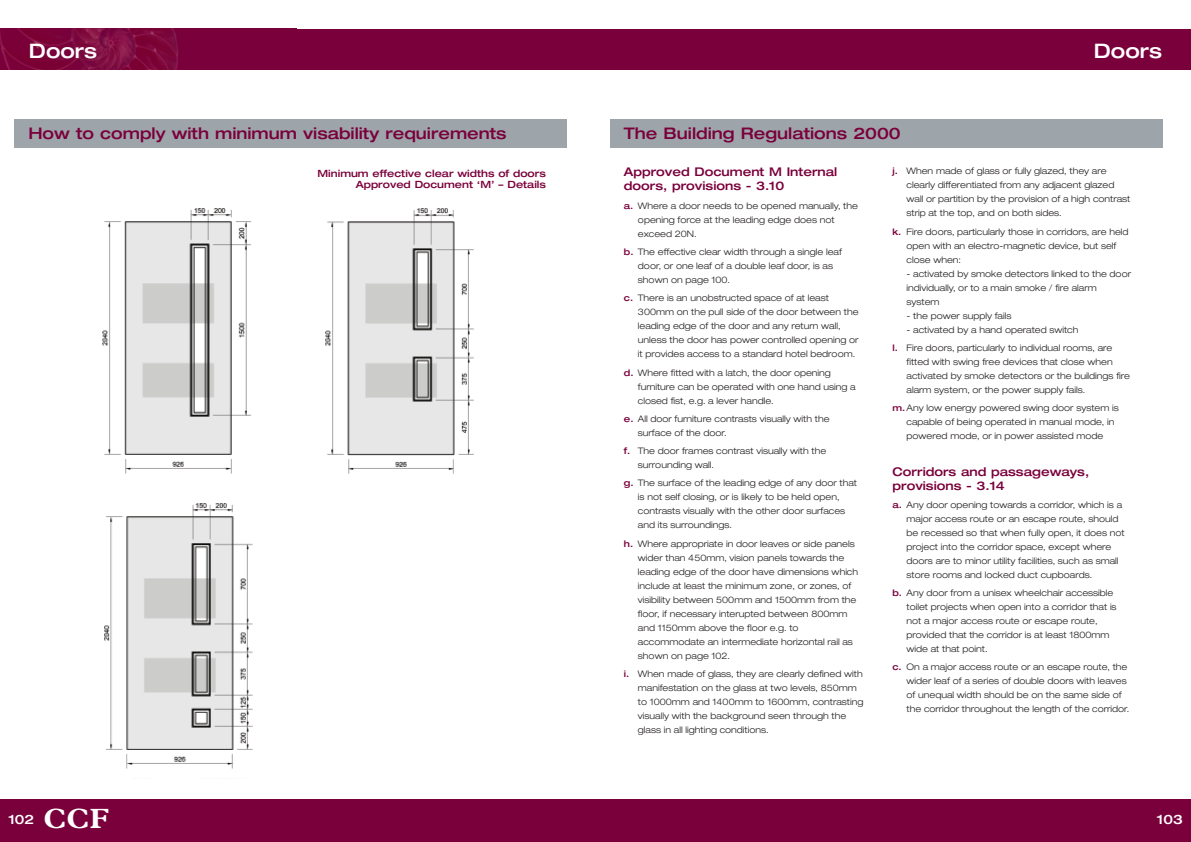
<style>
.page{position:relative;width:1191px;height:842px;background:#fff}
.page>*{position:absolute;margin:0;border:0;box-sizing:border-box;transform-origin:0 0}
.t1{font:500 expanded 20px "Helvetica Neue LT";color:#fff}
.t2{font:500 expanded 16px "Helvetica Neue LT";color:#7a003b}
.t3{font:500 expanded 13px "Helvetica Neue LT";color:#fff}
.t4{font:500 expanded 12px/14px "Helvetica Neue LT";color:#7a003b}
.t5{font:500 expanded 10px/11px "Helvetica Neue LT";color:#7a003b;text-align:right}
.t6{font:300 expanded 9px/14px "Helvetica Neue LT";color:#231f20}
.s1{font-weight:500;color:#7a003b}
.s2{font-family:"Plantin";font-weight:700;font-stretch:normal;font-size:28px}
</style>
<div class="page">
<div style="left:595px;top:29px;width:596px;height:40px;background:#7a003b"></div>
<div style="left:595px;top:799px;width:596px;height:43px;background:#7a003b"></div>
<div style="left:0;top:29px;width:595px;height:40px;background:#7a003b"></div>
<img style="left:0;top:29px;width:178px;height:40px">
<img style="left:104px;top:503px;width:149px;height:266px">
<div style="left:609px;top:119px;width:553px;height:28px;background:#9da5ab"></div>
<div style="left:14px;top:119px;width:553px;height:28px;background:#9da5ab"></div>
<img style="left:102px;top:208px;width:149px;height:266px">
<img style="left:325px;top:208px;width:149px;height:266px">
<div style="left:0;top:799px;width:595px;height:43px;background:#7a003b"></div>
<h1 class="t1" style="left:29px;top:43px;width:70px">Doors</h1>
<h1 class="t1" style="left:1093px;top:43px;width:70px">Doors</h1>
<h2 class="t2" style="left:28px;top:128px;width:480px">How to comply with minimum visability requirements</h2>
<p class="t5" style="left:317px;top:169px;width:230px">Minimum effective clear widths of doors<br>Approved Document ‘M’ – Details</p>
<h2 class="t2" style="left:624px;top:128px;width:278px">The Building Regulations 2000</h2>
<h3 class="t4" style="left:624px;top:166px;width:215px">Approved Document M Internal doors, provisions - 3.10</h3>
<p class="t6" style="left:638px;top:199px;width:221px;text-indent:-14px"><span class="s1">a.</span> Where a door needs to be opened manually, the opening force at the leading edge does not exceed 20N.</p>
<p class="t6" style="left:638px;top:246px;width:205px;text-indent:-14px"><span class="s1">b.</span> The effective clear width through a single leaf door, or one leaf of a double leaf door, is as shown on page 100.</p>
<p class="t6" style="left:638px;top:292px;width:222px;text-indent:-14px"><span class="s1">c.</span> There is an unobstructed space of at least 300mm on the pull side of the door between the leading edge of the door and any return wall, unless the door has power controlled opening or it provides access to a standard hotel bedroom.</p>
<p class="t6" style="left:638px;top:366px;width:219px;text-indent:-14px"><span class="s1">d.</span> Where fitted with a latch, the door opening furniture can be operated with one hand using a closed fist, e.g. a lever handle.</p>
<p class="t6" style="left:638px;top:412px;width:193px;text-indent:-14px"><span class="s1">e.</span> All door furniture contrasts visually with the surface of the door.</p>
<p class="t6" style="left:638px;top:445px;width:190px;text-indent:-14px"><span class="s1">f.</span> The door frames contrast visually with the surrounding wall.</p>
<p class="t6" style="left:638px;top:477px;width:220px;text-indent:-14px"><span class="s1">g.</span> The surface of the leading edge of any door that is not self closing, or is likely to be held open, contrasts visually with the other door surfaces and its surroundings.</p>
<p class="t6" style="left:638px;top:537px;width:222px;text-indent:-14px"><span class="s1">h.</span> Where appropriate in door leaves or side panels wider than 450mm, vision panels towards the leading edge of the door have dimensions which include at least the minimum zone, or zones, of visibility between 500mm and 1500mm from the floor, if necessary interupted between 800mm and 1150mm above the floor e.g. to accommodate an intermediate horizontal rail as shown on page 102.</p>
<p class="t6" style="left:638px;top:667px;width:227px;text-indent:-14px"><span class="s1">i.</span> When made of glass, they are clearly defined with manifestation on the glass at two levels, 850mm to 1000mm and 1400mm to 1600mm, contrasting visually with the background seen through the glass in all lighting conditions.</p>
<p class="t6" style="left:906px;top:165px;width:225px;text-indent:-14px"><span class="s1">j.</span> When made of glass or fully glazed, they are clearly differentiated from any adjacent glazed wall or partition by the provision of a high contrast strip at the top, and on both sides.</p>
<p class="t6" style="left:906px;top:225px;width:223px;text-indent:-14px"><span class="s1">k.</span> Fire doors, particularly those in corridors, are held open with an electro-magnetic device, but self close when:</p>
<p class="t6" style="left:906px;top:267px;width:226px">- activated by smoke detectors linked to the door individually, or to a main smoke / fire alarm system</p>
<p class="t6" style="left:906px;top:309px;width:106px">- the power supply fails</p>
<p class="t6" style="left:892px;top:321px;width:221px;line-height:18.2px;text-indent:14px">- activated by a hand operated switch<br><span class="s1">l.</span> Fire doors, particularly to individual rooms, are</p>
<p class="t6" style="left:906px;top:355px;width:225px">fitted with swing free devices that close when activated by smoke detectors or the buildings fire alarm system, or the power supply fails.</p>
<p class="t6" style="left:906px;top:402px;width:214px;text-indent:-14px"><span class="s1">m.</span>Any low energy powered swing door system is capable of being operated in manual mode, in powered mode, or in power assisted mode</p>
<h3 class="t4" style="left:892px;top:465px;width:198px">Corridors and passageways, provisions - 3.14</h3>
<p class="t6" style="left:906px;top:498px;width:219px;text-indent:-14px"><span class="s1">a.</span> Any door opening towards a corridor, which is a major access route or an escape route, should be recessed so that when fully open, it does not project into the corridor space, except where doors are to minor utility facilities, such as small store rooms and locked duct cupboards.</p>
<p class="t6" style="left:906px;top:587px;width:212px;text-indent:-14px"><span class="s1">b.</span> Any door from a unisex wheelchair accessible toilet projects when open into a corridor that is not a major access route or escape route, provided that the corridor is at least 1800mm wide at that point.</p>
<p class="t6" style="left:906px;top:661px;width:224px;text-indent:-14px"><span class="s1">c.</span> On a major access route or an escape route, the wider leaf of a series of double doors with leaves of unequal width should be on the same side of the corridor throughout the length of the corridor.</p>
<h3 class="t3" style="left:8px;top:815px;width:102px">102 <span class="s2">CCF</span></h3>
<h3 class="t3" style="left:1156px;top:815px;width:27px">103</h3>
</div>
